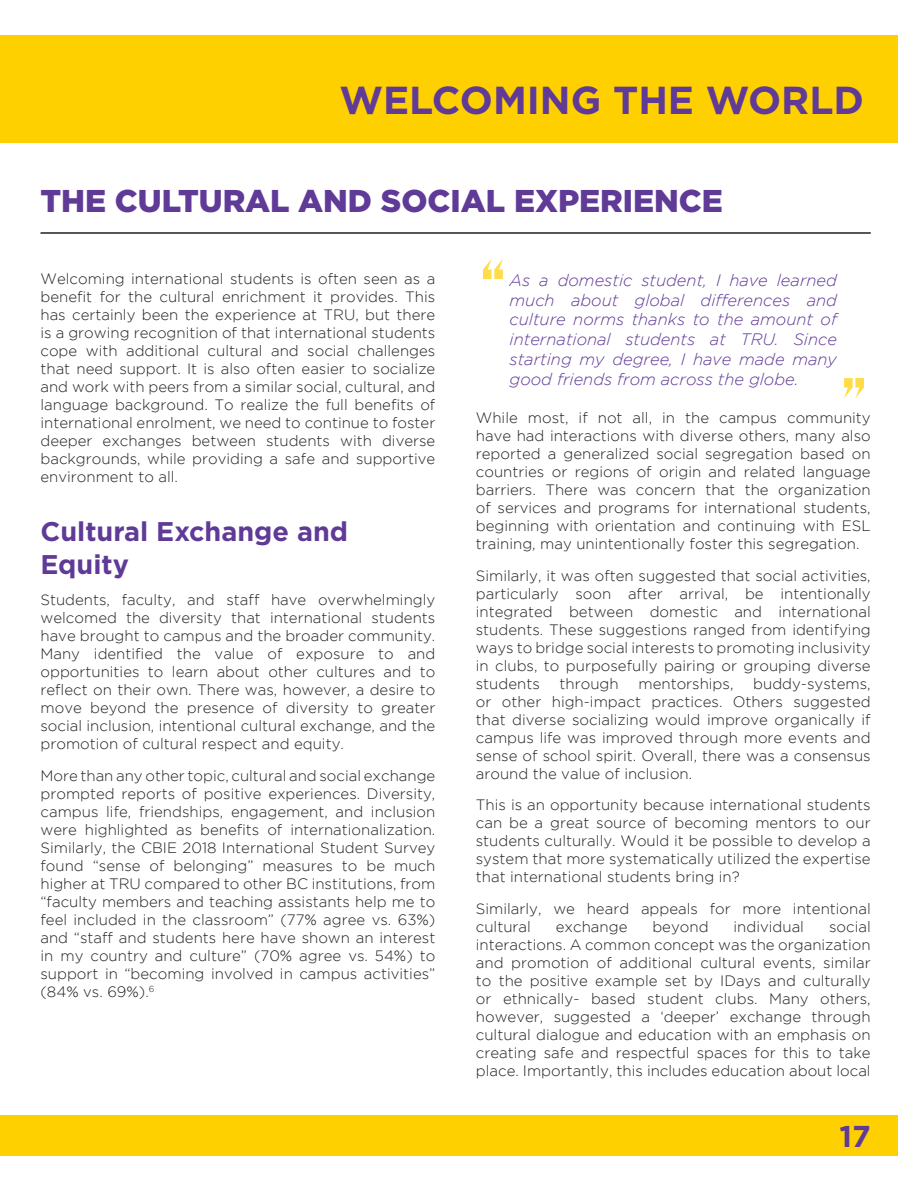
<style>
.page{position:relative;width:918px;height:1188px;background:#fff}
.page>*{position:absolute;margin:0;border:0;box-sizing:border-box;transform-origin:0 0}
.t1{font:700 39px "Gotham";color:#603a97}
.Header_1{font:900 31.5px "Gotham";color:#603a97}
.t2{font:700 30px "Gotham";color:#603a97}
.Header_2{font:700 27px/32.4px "Gotham";color:#603a97}
.Quote_1{font:italic 300 16.5px/19.8px "Gotham";color:#603a97;text-align:justify}
.body{font:300 15px/18px "Gotham";color:#231f20;text-align:justify}
</style>
<div class="page">
<div style="left:0;top:35px;width:898px;height:108px;background:#ffd000"></div>
<div style="left:0;top:1116px;width:898px;height:40px;background:#ffd000"></div>
<hr style="left:40px;top:232px;width:831px;height:2px;background:#231f20">
<svg style="left:483px;top:259px;width:20px;height:20px"></svg>
<svg style="left:844px;top:378px;width:20px;height:20px"></svg>
<h1 class="t1" style="left:339px;top:74px;width:526px">WELCOMING THE WORLD</h1>
<p class="Header_1" style="left:40px;top:183px;width:684px">THE CULTURAL AND SOCIAL EXPERIENCE</p>
<p class="body" style="left:40px;top:270px;width:396px">Welcoming international students is often seen as a benefit for the cultural enrichment it provides. This has certainly been the experience at TRU, but there is a growing recognition of that international students cope with additional cultural and social challenges that need support. It is also often easier to socialize and work with peers from a similar social, cultural, and language background. To realize the full benefits of international enrolment, we need to continue to foster deeper exchanges between students with diverse backgrounds, while providing a safe and supportive environment to all.</p>
<p class="Header_2" style="left:40px;top:515px;width:309px">Cultural Exchange and<br>Equity</p>
<p class="body" style="left:40px;top:591px;width:396px">Students, faculty, and staff have overwhelmingly welcomed the diversity that international students have brought to campus and the broader community.<br>Many identified the value of exposure to and opportunities to learn about other cultures and to reflect on their own. There was, however, a desire to move beyond the presence of diversity to greater social inclusion, intentional cultural exchange, and the promotion of cultural respect and equity.</p>
<p class="body" style="left:40px;top:766px;width:396px">More than any other topic, cultural and social exchange prompted reports of positive experiences. Diversity, campus life, friendships, engagement, and inclusion were highlighted as benefits of internationalization.<br>Similarly, the CBIE 2018 International Student Survey found “sense of belonging” measures to be much higher at TRU compared to other BC institutions, from “faculty members and teaching assistants help me to feel included in the classroom” (77% agree vs. 63%) and “staff and students here have shown an interest in my country and culture” (70% agree vs. 54%) to support in “becoming involved in campus activities” (84% vs. 69%).<sup>6</sup></p>
<p class="Quote_1" style="left:510px;top:270px;width:329px">As a domestic student, I have learned much about global differences and culture norms thanks to the amount of international students at TRU. Since starting my degree, I have made many good friends from across the globe.</p>
<p class="body" style="left:476px;top:409px;width:396px">While most, if not all, in the campus community have had interactions with diverse others, many also reported a generalized social segregation based on countries or regions of origin and related language barriers. There was concern that the organization of services and programs for international students, beginning with orientation and continuing with ESL training, may unintentionally foster this segregation.</p>
<p class="body" style="left:476px;top:566px;width:396px">Similarly, it was often suggested that social activities, particularly soon after arrival, be intentionally integrated between domestic and international students. These suggestions ranged from identifying ways to bridge social interests to promoting inclusivity in clubs, to purposefully pairing or grouping diverse students</p>
<p class="body" style="left:476px;top:674px;width:396px;text-indent:277px">buddy-systems, or other high-impact practices. Others suggested that diverse socializing would improve organically if campus life was improved through more events and sense of school spirit. Overall, there was a consensus around the value of inclusion.</p>
<p class="body" style="left:476px;top:796px;width:396px">This is an opportunity because international students can be a great source of becoming mentors to our students culturally. Would it be possible to develop a system that more systematically utilized the expertise that international students bring in?</p>
<p class="body" style="left:476px;top:899px;width:396px">Similarly, we heard appeals for more intentional cultural</p>
<p class="body" style="left:560px;top:674px;width:61px">through</p>
<p class="body" style="left:638px;top:674px;width:97px">mentorships,</p>
<p class="body" style="left:476px;top:917px;width:396px;text-indent:353px">social interactions. A common concept was the organization and promotion of additional cultural events, similar to the positive example set by IDays and culturally or ethnically- based student clubs. Many others, however, suggested a ‘deeper’ exchange through cultural dialogue and education with an emphasis on creating safe and respectful spaces for this to take place. Importantly, this includes education about local</p>
<p class="body" style="left:556px;top:917px;width:73px">exchange</p>
<p class="body" style="left:652px;top:917px;width:58px">beyond</p>
<p class="body" style="left:734px;top:917px;width:72px">individual</p>
<h3 class="t2" style="left:840px;top:1119px;width:33px">17</h3>
</div>
